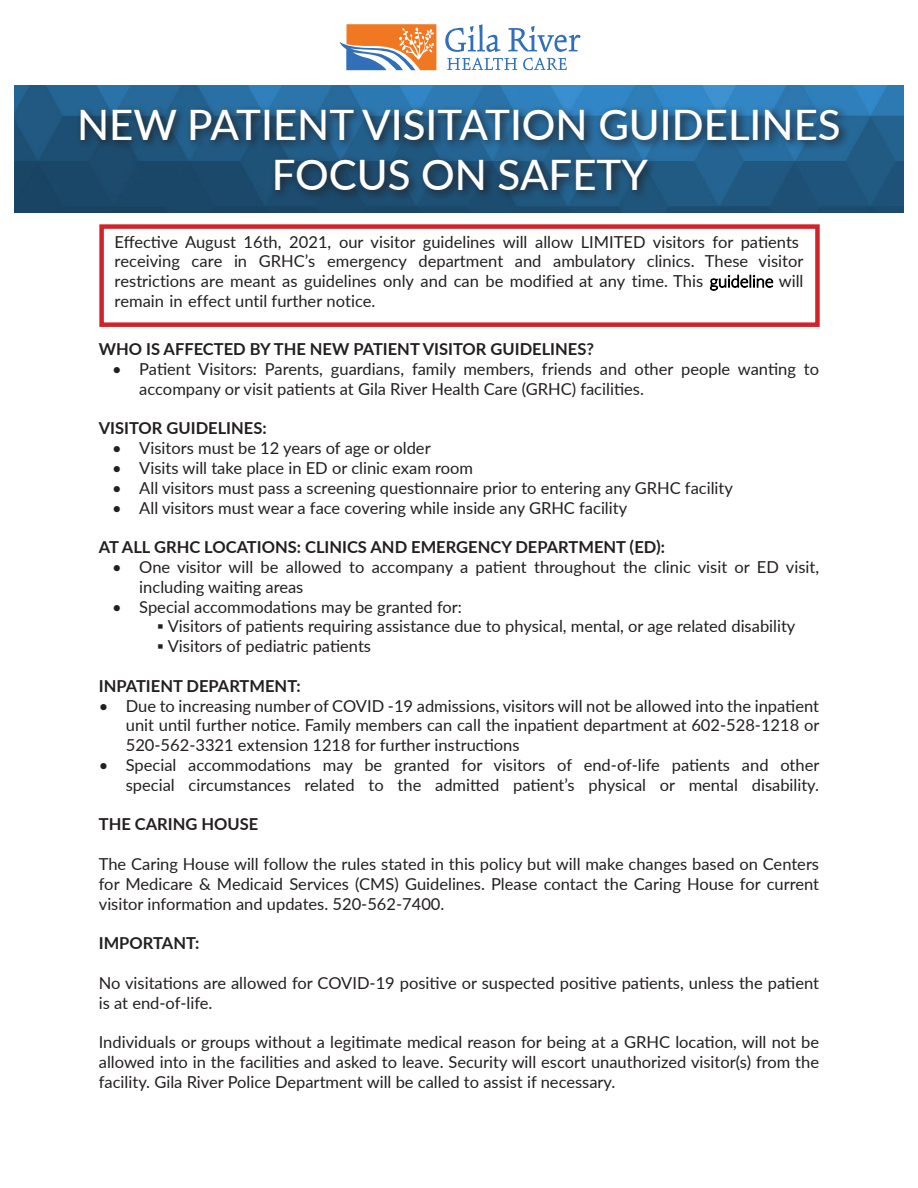
<style>
.page{position:relative;width:918px;height:1188px;background:#fff}
.page>*{position:absolute;margin:0;border:0;box-sizing:border-box;transform-origin:0 0}
.t1{font:500 42px "Lato";color:#fff}
.t2{font:16.5px/19.8px "Lato";color:#231f20}
.t3{font:700 16.5px "Lato";color:#231f20}
.s1{font-weight:300;color:#000}
</style>
<div class="page">
<img style="left:14px;top:86px;width:890px;height:126px">
<div style="left:76px;top:104px;width:774px;height:98px;background:#231f20;opacity:.9"></div>
<svg style="left:445px;top:24px;width:56px;height:28px"></svg>
<svg style="left:508px;top:26px;width:73px;height:26px"></svg>
<svg style="left:447px;top:58px;width:70px;height:12px"></svg>
<svg style="left:523px;top:58px;width:44px;height:12px"></svg>
<svg style="left:340px;top:24px;width:96px;height:46px"></svg>
<div style="left:99px;top:224px;width:721px;height:103px;border:4px solid #d1232a"></div>
<p class="t1" style="left:77px;top:94px;width:765px">NEW PATIENT VISITATION GUIDELINES</p>
<p class="t1" style="left:272px;top:144px;width:378px">FOCUS ON SAFETY</p>
<p class="t2" style="left:114px;top:231px;width:691px">Effective August 16th, 2021, our visitor guidelines will allow LIMITED visitors for patients receiving care in GRHC’s emergency department and ambulatory clinics. These visitor restrictions are meant as guidelines only and can be modified at any time. This <span class="s1">guideline</span> will remain in effect until further notice.</p>
<p class="t3" style="left:99px;top:337px;width:497px">WHO IS AFFECTED BY THE NEW PATIENT VISITOR GUIDELINES?</p>
<p class="t2" style="left:139px;top:358px;width:681px;text-indent:-27px">• Patient Visitors: Parents, guardians, family members, friends and other people wanting to accompany or visit patients at Gila River Health Care (GRHC) facilities.</p>
<p class="t3" style="left:99px;top:416px;width:169px">VISITOR GUIDELINES:</p>
<p class="t2" style="left:112px;top:438px;width:320px">• Visitors must be 12 years of age or older</p>
<p class="t2" style="left:112px;top:457px;width:362px">• Visits will take place in ED or clinic exam room</p>
<p class="t2" style="left:112px;top:477px;width:622px">• All visitors must pass a screening questionnaire prior to entering any GRHC facility</p>
<p class="t2" style="left:112px;top:497px;width:516px">• All visitors must wear a face covering while inside any GRHC facility</p>
<p class="t3" style="left:99px;top:535px;width:568px">AT ALL GRHC LOCATIONS: CLINICS AND EMERGENCY DEPARTMENT (ED):</p>
<p class="t2" style="left:139px;top:556px;width:681px;text-indent:-27px">• One visitor will be allowed to accompany a patient throughout the clinic visit or ED visit, including waiting areas</p>
<p class="t2" style="left:112px;top:596px;width:351px">• Special accommodations may be granted for:</p>
<p class="t2" style="left:157px;top:616px;width:640px">▪ Visitors of patients requiring assistance due to physical, mental, or age related disability</p>
<p class="t2" style="left:157px;top:636px;width:215px">▪ Visitors of pediatric patients</p>
<p class="t3" style="left:99px;top:674px;width:203px">INPATIENT DEPARTMENT:</p>
<p class="t2" style="left:126px;top:695px;width:695px;text-align:justify;text-indent:-27px">• Due to increasing number of COVID -19 admissions, visitors will not be allowed into the inpatient unit until further notice. Family members can call the inpatient department at 602-528-1218 or 520-562-3321 extension 1218 for further instructions</p>
<p class="t2" style="left:99px;top:754px;width:722px;text-align:right">• Special accommodations may be granted for visitors of end-of-life patients and other special circumstances related to the admitted patient’s physical or mental disability.</p>
<p class="t3" style="left:99px;top:812px;width:161px">THE CARING HOUSE</p>
<p class="t2" style="left:99px;top:853px;width:722px;text-align:justify">The Caring House will follow the rules stated in this policy but will make changes based on Centers for Medicare &amp; Medicaid Services (CMS) Guidelines. Please contact the Caring House for current visitor information and updates. 520-562-7400.</p>
<p class="t3" style="left:99px;top:931px;width:102px">IMPORTANT:</p>
<p class="t2" style="left:99px;top:972px;width:722px">No visitations are allowed for COVID-19 positive or suspected positive patients, unless the patient is at end-of-life.</p>
<p class="t2" style="left:99px;top:1032px;width:722px;text-align:justify">Individuals or groups without a legitimate medical reason for being at a GRHC location, will not be allowed into in the facilities and asked to leave. Security will escort unauthorized visitor(s) from the facility. Gila River Police Department will be called to assist if necessary.</p>
</div>
